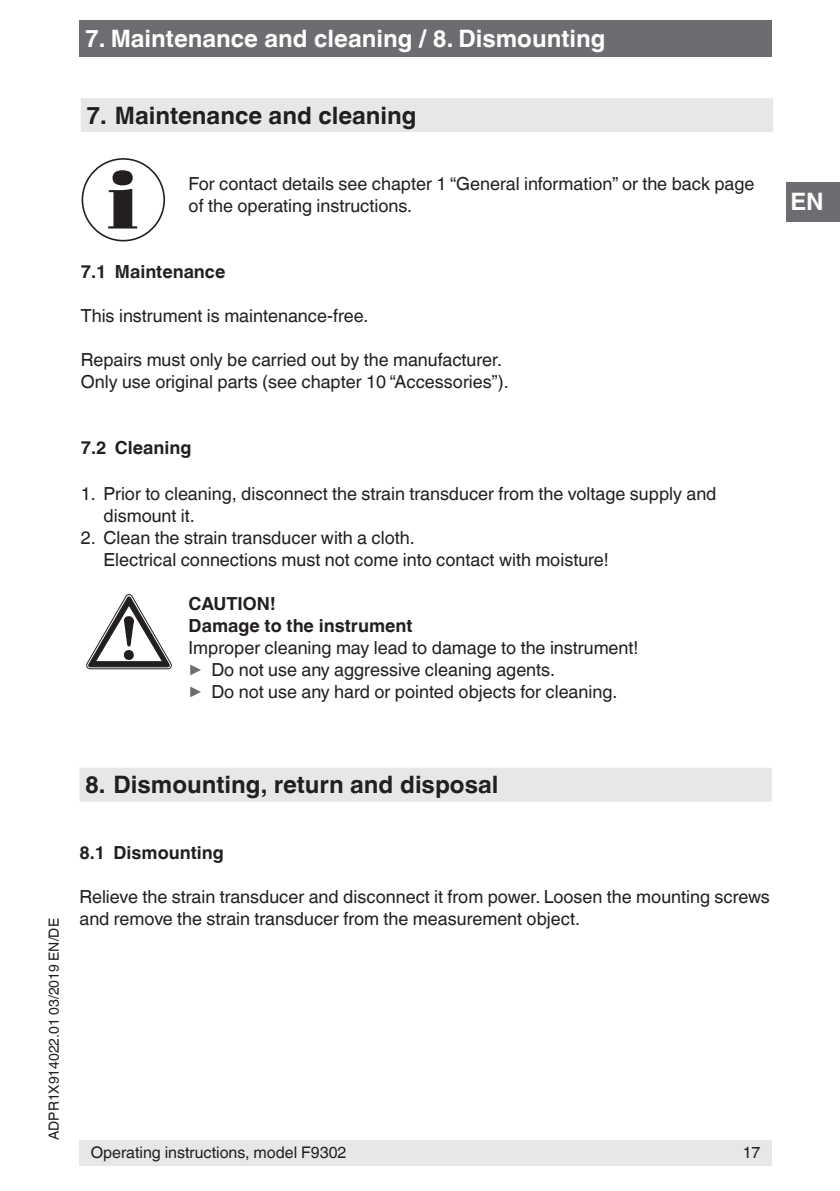
<style>
.page{position:relative;width:840px;height:1191px;background:#fff}
.page>*{position:absolute;margin:0;border:0;box-sizing:border-box;transform-origin:0 0}
.t1{font:700 24px "Helvetica World";color:#231f20}
.t2{font:700 24px "Helvetica World";color:#fff}
.t3{font:18px/22px "Helvetica World";color:#231f20}
.t4{font:700 18px/22px "Helvetica World";color:#231f20}
.t5{font:16px "Helvetica World";color:#231f20}
.t6{font:14px "Helvetica World";color:#231f20}
.s1{font-size:17.6px;color:#6c6d70}
</style>
<div class="page">
<div style="left:79px;top:1140px;width:692px;height:25px;background:#e6e7e9"></div>
<div style="left:79px;top:20px;width:692px;height:37px;background:#6c6d70"></div>
<div style="left:785px;top:182px;width:54px;height:39px;background:#6c6d70"></div>
<div style="left:81px;top:98px;width:691px;height:34px;background:#e6e7e9"></div>
<svg style="left:108px;top:170px;width:29px;height:58px"></svg>
<div style="left:82px;top:158px;width:83px;height:83px;border:2px solid #231f20;border-radius:50%"></div>
<svg style="left:86px;top:594px;width:85px;height:75px"></svg>
<div style="left:79px;top:767px;width:692px;height:34px;background:#e6e7e9"></div>
<h1 class="t2" style="left:85px;top:25px;width:521px">7. Maintenance and cleaning / 8. Dismounting</h1>
<h1 class="t1" style="left:86px;top:101px;width:331px">7. Maintenance and cleaning</h1>
<p class="t3" style="left:188px;top:172px;width:567px">For contact details see chapter 1 “General information” or the back page of the operating instructions.</p>
<p class="t4" style="left:81px;top:260px;width:146px">7.1 Maintenance</p>
<p class="t3" style="left:81px;top:304px;width:289px">This instrument is maintenance-free.</p>
<p class="t3" style="left:81px;top:348px;width:429px">Repairs must only be carried out by the manufacturer.<br>Only use original parts (see chapter 10 “Accessories”).</p>
<p class="t4" style="left:81px;top:436px;width:112px">7.2 Cleaning</p>
<p class="t3" style="left:103px;top:482px;width:614px;text-indent:-23px">1. Prior to cleaning, disconnect the strain transducer from the voltage supply and dismount it.</p>
<p class="t3" style="left:103px;top:526px;width:506px;text-indent:-23px">2. Clean the strain transducer with a cloth.<br>Electrical connections must not come into contact with moisture!</p>
<p class="t4" style="left:188px;top:592px;width:225px">CAUTION!<br>Damage to the instrument</p>
<p class="t3" style="left:188px;top:636px;width:451px">Improper cleaning may lead to damage to the instrument! <span class="s1">▶</span> Do not use any aggressive cleaning agents.<br><span class="s1">▶</span> Do not use any hard or pointed objects for cleaning.</p>
<h1 class="t2" style="left:789px;top:188px;width:35px">EN</h1>
<p class="t6" style="left:46px;top:1140px;width:223px;rotate:-90deg">ADPR1X914022.01 03/2019 EN/DE</p>
<h1 class="t1" style="left:85px;top:771px;width:414px">8. Dismounting, return and disposal</h1>
<p class="t4" style="left:79px;top:842px;width:146px">8.1 Dismounting</p>
<p class="t3" style="left:79px;top:886px;width:691px">Relieve the strain transducer and disconnect it from power. Loosen the mounting screws and remove the strain transducer from the measurement object.</p>
<p class="t5" style="left:91px;top:1143px;width:257px">Operating instructions, model F9302</p>
<p class="t5" style="left:742px;top:1143px;width:19px">17</p>
</div>
